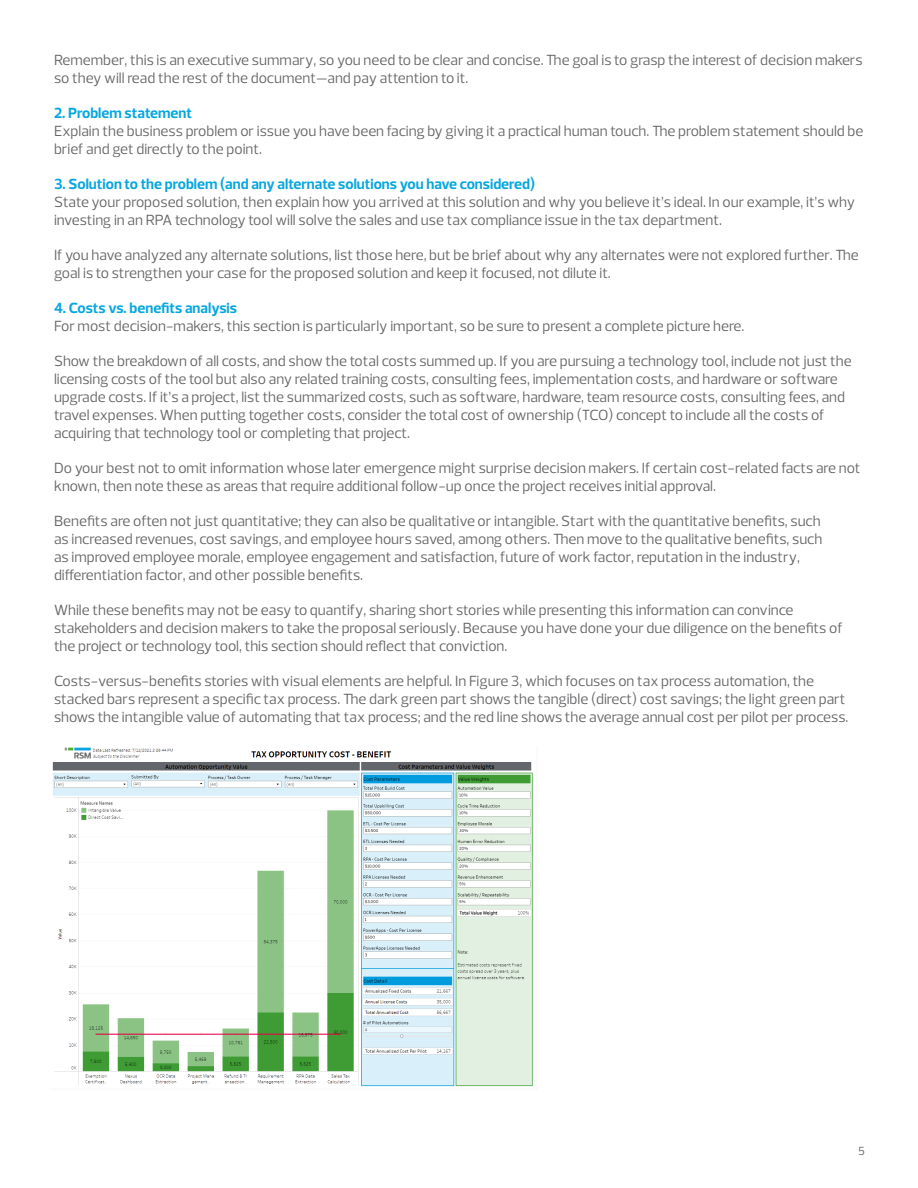
<style>
.page{position:relative;width:918px;height:1188px;background:#fff}
.page>*{position:absolute;margin:0;border:0;box-sizing:border-box;transform-origin:0 0}
.t1{font:15px/18px "Prelo";color:#656568}
.t2{font:700 15px "Prelo";color:#08a7e0}
.t3{font:12px "Prelo";color:#656568}
</style>
<div class="page">
<img style="left:52px;top:747px;width:481px;height:340px">
<p class="t1" style="left:54px;top:51px;width:810px">Remember, this is an executive summary, so you need to be clear and concise. The goal is to grasp the interest of decision makers so they will read the rest of the document—and pay attention to it.</p>
<p class="t2" style="left:54px;top:104px;width:140px">2. Problem statement</p>
<p class="t1" style="left:54px;top:122px;width:811px">Explain the business problem or issue you have been facing by giving it a practical human touch. The problem statement should be brief and get directly to the point.</p>
<p class="t2" style="left:54px;top:175px;width:483px">3. Solution to the problem (and any alternate solutions you have considered)</p>
<p class="t1" style="left:54px;top:193px;width:803px">State your proposed solution, then explain how you arrived at this solution and why you believe it’s ideal. In our example, it’s why investing in an RPA technology tool will solve the sales and use tax compliance issue in the tax department.</p>
<p class="t1" style="left:54px;top:246px;width:806px">If you have analyzed any alternate solutions, list those here, but be brief about why any alternates were not explored further. The goal is to strengthen your case for the proposed solution and keep it focused, not dilute it.</p>
<p class="t2" style="left:54px;top:299px;width:184px">4. Costs vs. benefits analysis</p>
<p class="t1" style="left:54px;top:317px;width:692px">For most decision-makers, this section is particularly important, so be sure to present a complete picture here.</p>
<p class="t1" style="left:54px;top:352px;width:799px">Show the breakdown of all costs, and show the total costs summed up. If you are pursuing a technology tool, include not just the licensing costs of the tool but also any related training costs, consulting fees, implementation costs, and hardware or software upgrade costs. If it’s a project, list the summarized costs, such as software, hardware, team resource costs, consulting fees, and travel expenses. When putting together costs, consider the total cost of ownership (TCO) concept to include all the costs of acquiring that technology tool or completing that project.</p>
<p class="t1" style="left:54px;top:459px;width:808px">Do your best not to omit information whose later emergence might surprise decision makers. If certain cost-related facts are not known, then note these as areas that require additional follow-up once the project receives initial approval.</p>
<p class="t1" style="left:54px;top:512px;width:770px">Benefits are often not just quantitative; they can also be qualitative or intangible. Start with the quantitative benefits, such as increased revenues, cost savings, and employee hours saved, among others. Then move to the qualitative benefits, such as improved employee morale, employee engagement and satisfaction, future of work factor, reputation in the industry, differentiation factor, and other possible benefits.</p>
<p class="t1" style="left:54px;top:601px;width:790px">While these benefits may not be easy to quantify, sharing short stories while presenting this information can convince stakeholders and decision makers to take the proposal seriously. Because you have done your due diligence on the benefits of the project or technology tool, this section should reflect that conviction.</p>
<p class="t1" style="left:54px;top:672px;width:796px">Costs-versus-benefits stories with visual elements are helpful. In Figure 3, which focuses on tax process automation, the stacked bars represent a specific tax process. The dark green part shows the tangible (direct) cost savings; the light green part shows the intangible value of automating that tax process; and the red line shows the average annual cost per pilot per process.</p>
<p class="t3" style="left:858px;top:1144px;width:8px">5</p>
</div>
